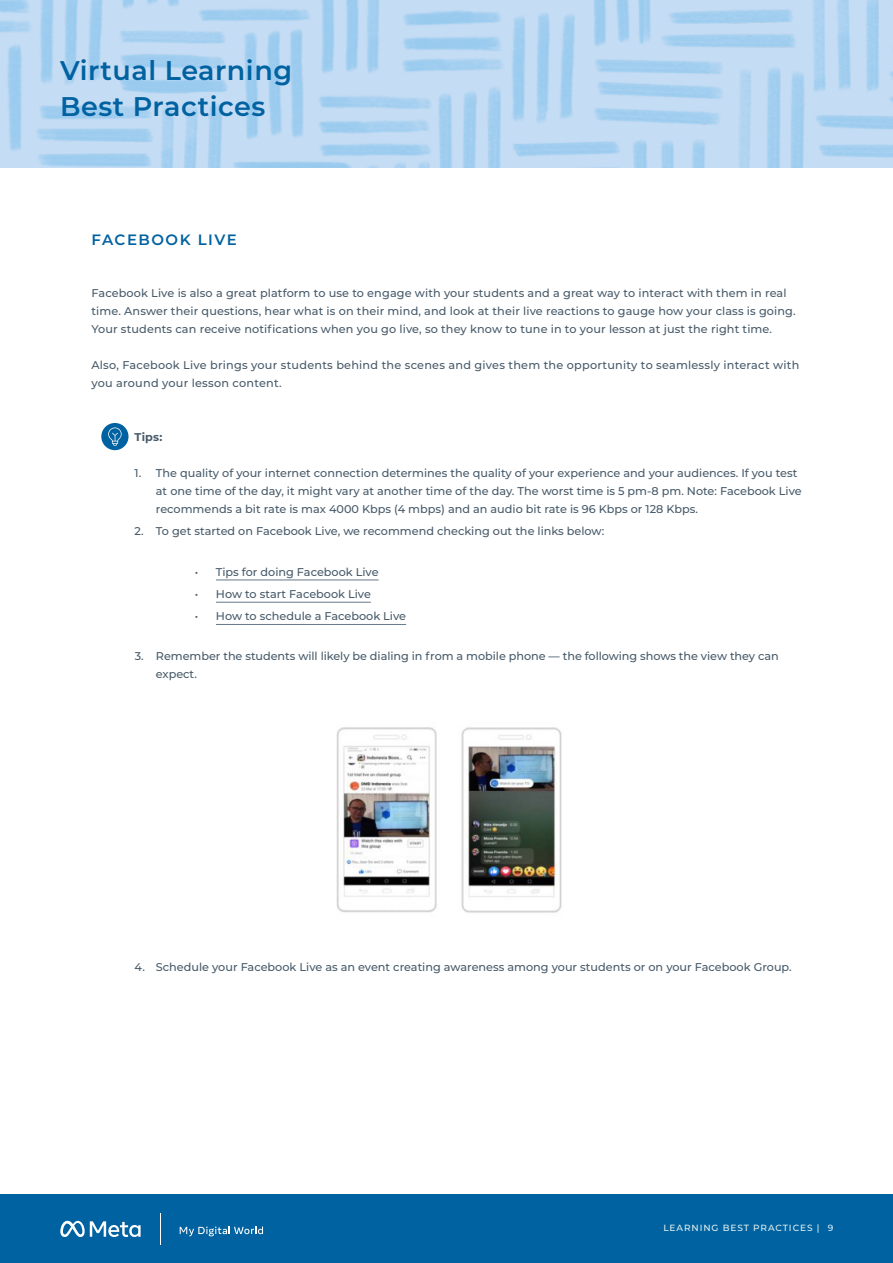
<style>
.page{position:relative;width:893px;height:1263px;background:#fff}
.page>*{position:absolute;margin:0;border:0;box-sizing:border-box;transform-origin:0 0}
.t1{font:600 27px/36px "Montserrat";letter-spacing:.02em;color:#0062a1}
.t2{font:600 15px "Montserrat";letter-spacing:.1em;color:#0062a1}
.t3{font:500 11.25px/18px "Montserrat";color:#475a69}
.t4{font:500 11.25px/18px "Montserrat";letter-spacing:.02em;color:#475a69}
.t5{font:700 11.25px "Montserrat";color:#475a69}
.t6{font:500 9px "Montserrat";letter-spacing:.1em;color:#e5f2ee}
.s1{color:#e1edf7}
</style>
<div class="page">
<div style="left:0;top:1194px;width:893px;height:69px;background:#0062a1"></div>
<svg style="left:180px;top:1226px;width:83px;height:10px"></svg>
<hr style="left:160px;top:1213px;width:1px;height:32px;background:#fff">
<svg style="left:60px;top:1221px;width:81px;height:16px"></svg>
<img style="left:0;top:0;width:893px;height:167px">
<hr style="left:216px;top:580px;width:163px;height:1px;background:#68788a">
<hr style="left:216px;top:602px;width:155px;height:1px;background:#68788a">
<hr style="left:216px;top:624px;width:190px;height:1px;background:#68788a">
<div style="left:101px;top:423px;width:28px;height:27px;background:#0062a1;border-radius:50%"></div>
<svg style="left:108px;top:427px;width:14px;height:19px"></svg>
<img style="left:336px;top:727px;width:226px;height:186px">
<h1 class="t1" style="left:60px;top:52px;width:234px">Virtual Learning<br>Best Practices</h1>
<h2 class="t2" style="left:91px;top:229px;width:147px">FACEBOOK LIVE</h2>
<p class="t3" style="left:91px;top:284px;width:706px">Facebook Live is also a great platform to use to engage with your students and a great way to interact with them in real time. Answer their questions, hear what is on their mind, and look at their live reactions to gauge how your class is going.<br>Your students can receive notifications when you go live, so they know to tune in to your lesson at just the right time.</p>
<p class="t4" style="left:91px;top:356px;width:709px">Also, Facebook Live brings your students behind the scenes and gives them the opportunity to seamlessly interact with you around your lesson content.</p>
<p class="t5" style="left:135px;top:429px;width:29px">Tips:</p>
<p class="t3" style="left:156px;top:464px;width:647px;text-indent:-21px">1. The quality of your internet connection determines the quality of your experience and your audiences. If you test at one time of the day, it might vary at another time of the day. The worst time is 5 pm-8 pm. Note: Facebook Live recommends a bit rate is max 4000 Kbps (4 mbps) and an audio bit rate is 96 Kbps or 128 Kbps.</p>
<p class="t3" style="left:135px;top:522px;width:471px">2. To get started on Facebook Live, we recommend checking out the links below:</p>
<p class="t3" style="left:195px;top:562px;width:185px">• Tips for doing Facebook Live</p>
<p class="t3" style="left:195px;top:584px;width:178px">• How to start Facebook Live</p>
<p class="t3" style="left:195px;top:607px;width:213px">• How to schedule a Facebook Live</p>
<p class="t3" style="left:156px;top:647px;width:624px;text-indent:-21px">3. Remember the students will likely be dialing in from a mobile phone — the following shows the view they can expect.</p>
<p class="t3" style="left:135px;top:957px;width:658px">4. Schedule your Facebook Live as an event creating awareness among your students or on your Facebook Group.</p>
<p class="t6" style="left:663px;top:1222px;width:172px">LEARNING BEST PRACTICES | <span class="s1">9</span></p>
</div>
